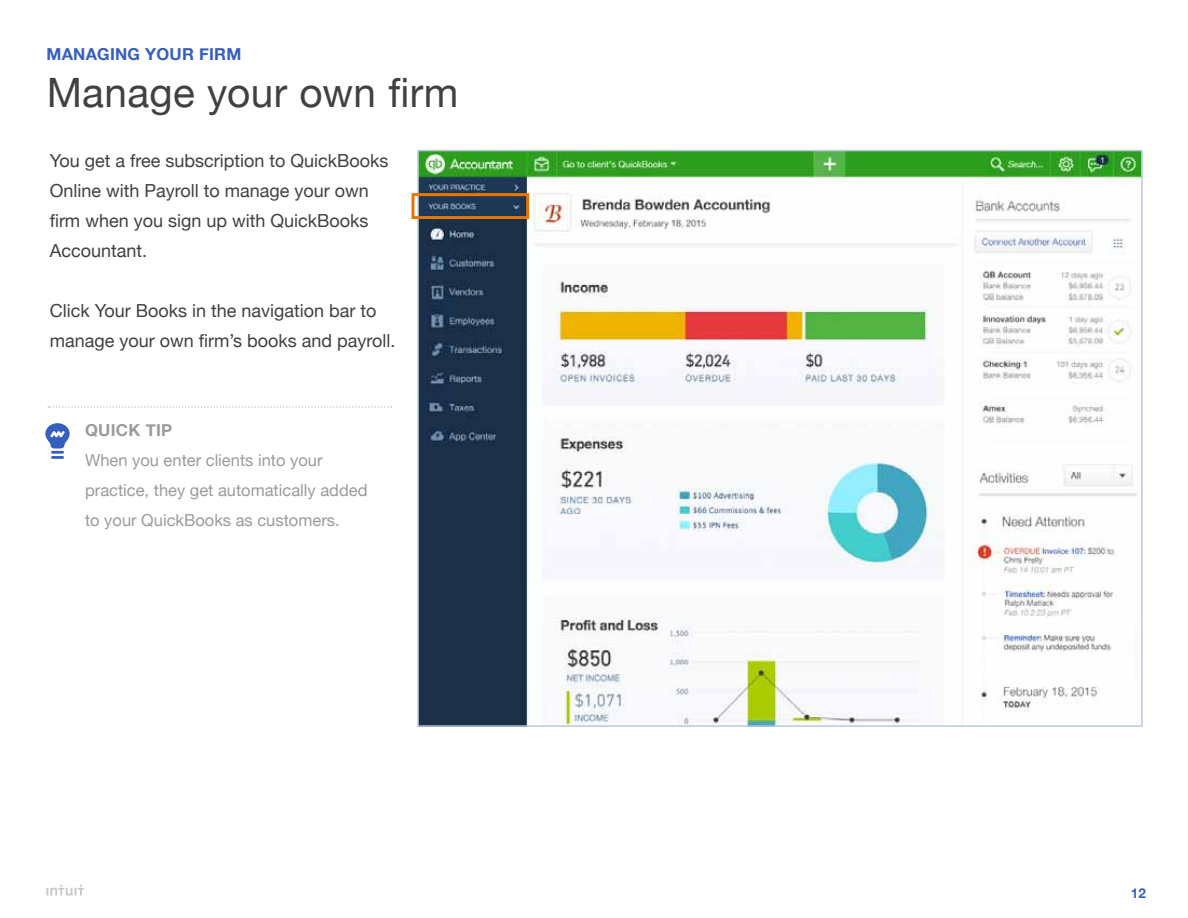
<style>
.page{position:relative;width:1188px;height:918px;background:#fff}
.page>*{position:absolute;margin:0;border:0;box-sizing:border-box;transform-origin:0 0}
.t1{font:40.5px "Helvetica Neue";letter-spacing:.01em;color:#414042}
.t2{font:18px/30px "Helvetica Neue";color:#414042}
.t3{font:16.5px/30px "Helvetica Neue";color:#999b9e}
.t4{font:700 16.5px "Helvetica Neue";letter-spacing:.015em;color:#365ebf}
.t5{font:700 16.5px "Helvetica Neue";color:#999b9e}
.t6{font:700 13.5px "Helvetica Neue";color:#365ebf}
</style>
<div class="page">
<svg style="left:46px;top:885px;width:39px;height:11px"></svg>
<img style="left:420px;top:153px;width:720px;height:571px">
<svg style="left:45px;top:423px;width:25px;height:36px"></svg>
<svg style="left:48px;top:406px;width:344px;height:2px"></svg>
<div style="left:411px;top:193px;width:118px;height:26px;border:3px solid #e77700"></div>
<p class="t4" style="left:46px;top:41px;width:196px">MANAGING YOUR FIRM</p>
<h1 class="t1" style="left:47px;top:63px;width:413px">Manage your own firm</h1>
<p class="t2" style="left:50px;top:146px;width:340px">You get a free subscription to QuickBooks<br>Online with Payroll to manage your own firm when you sign up with QuickBooks<br>Accountant.</p>
<p class="t2" style="left:50px;top:296px;width:347px">Click Your Books in the navigation bar to manage your own firm’s books and payroll.</p>
<p class="t5" style="left:85px;top:418px;width:89px">QUICK TI P</p>
<p class="t3" style="left:85px;top:447px;width:284px">When you enter clients into your practice, they get automatically added to your QuickBooks as customers.</p>
<p class="t6" style="left:1131px;top:882px;width:17px">12</p>
</div>
